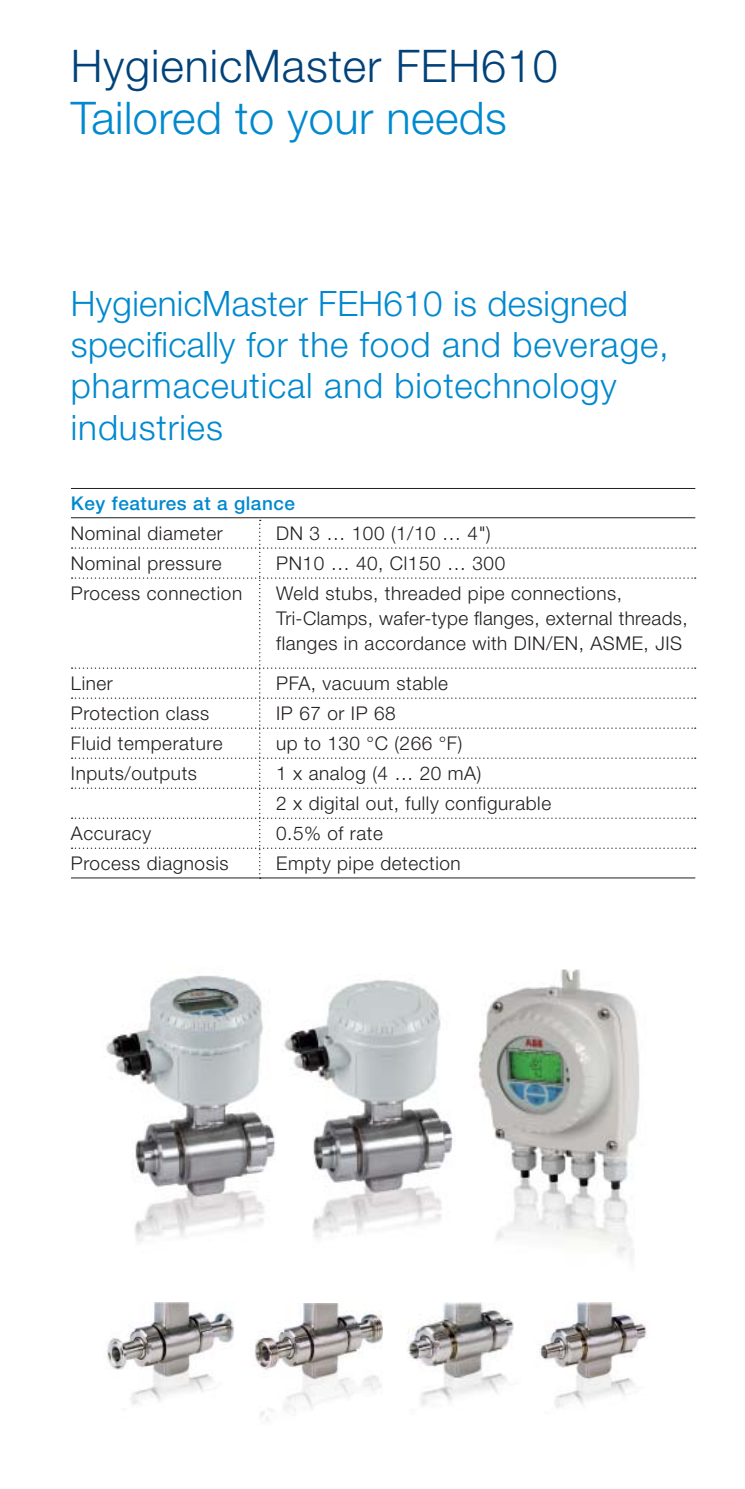
<style>
.page{position:relative;width:745px;height:1489px;background:#fff}
.page>*{position:absolute;margin:0;border:0;box-sizing:border-box;transform-origin:0 0}
.t1{font:300 45px "Helvetica Neue LT Pro";letter-spacing:.02em;color:#00427a}
.t2{font:300 45px "Helvetica Neue LT Pro";letter-spacing:.01em;color:#0089cf}
.t3{font:300 35px/41.2px "Helvetica Neue LT Pro";letter-spacing:.025em;color:#0089cf}
.t4{font:300 19px/25px "Helvetica Neue LT Pro";letter-spacing:.03em;color:#231f20}
.t5{font:500 19px "Helvetica Neue LT Pro";letter-spacing:.03em;color:#0089cf}
</style>
<div class="page">
<hr style="left:71px;top:488px;width:623px;height:1px;background:#231f20">
<hr style="left:71px;top:517px;width:623px;height:1px;background:#231f20">
<svg style="left:71px;top:520px;width:624px;height:358px"></svg>
<img style="left:478px;top:969px;width:162px;height:289px">
<img style="left:106px;top:1302px;width:129px;height:103px">
<img style="left:106px;top:975px;width:169px;height:267px">
<img style="left:284px;top:980px;width:169px;height:258px">
<img style="left:254px;top:1303px;width:129px;height:118px">
<img style="left:407px;top:1302px;width:107px;height:104px">
<img style="left:539px;top:1302px;width:108px;height:106px">
<h1 class="t1" style="left:71px;top:50px;width:488px">HygienicMaster FEH610</h1>
<h1 class="t2" style="left:71px;top:102px;width:437px">Tailored to your needs</h1>
<h2 class="t3" style="left:71px;top:287px;width:599px">HygienicMaster FEH610 is designed specifically for the food and beverage, pharmaceutical and biotechnology industries</h2>
<p class="t5" style="left:71px;top:496px;width:225px">Key features at a glance</p>
<p class="t4" style="left:71px;top:523px;width:153px">Nominal diameter</p>
<p class="t4" style="left:276px;top:523px;width:216px">DN 3 … 100 (1/10 … 4")</p>
<p class="t4" style="left:71px;top:553px;width:152px">Nominal pressure</p>
<p class="t4" style="left:276px;top:553px;width:230px">PN10 … 40, Cl150 … 300</p>
<p class="t4" style="left:71px;top:583px;width:173px">Process connection</p>
<p class="t4" style="left:276px;top:583px;width:413px">Weld stubs, threaded pipe connections,<br>Tri-Clamps, wafer-type flanges, external threads, flanges in accordance with DIN/EN, ASME, JIS</p>
<p class="t4" style="left:71px;top:673px;width:43px">Liner</p>
<p class="t4" style="left:276px;top:673px;width:173px">PFA, vacuum stable</p>
<p class="t4" style="left:71px;top:703px;width:140px">Protection class</p>
<p class="t4" style="left:276px;top:703px;width:121px">IP 67 or IP 68</p>
<p class="t4" style="left:71px;top:733px;width:153px">Fluid temperature</p>
<p class="t4" style="left:276px;top:733px;width:187px">up to 130 °C (266 °F)</p>
<p class="t4" style="left:71px;top:763px;width:127px">Inputs/outputs</p>
<p class="t4" style="left:276px;top:761px;width:276px;line-height:30px">1 x analog (4 … 20 mA)<br>2 x digital out, fully configurable</p>
<p class="t4" style="left:71px;top:823px;width:82px">Accuracy</p>
<p class="t4" style="left:276px;top:823px;width:108px">0.5% of rate</p>
<p class="t4" style="left:71px;top:853px;width:159px">Process diagnosis</p>
<p class="t4" style="left:276px;top:853px;width:186px">Empty pipe detection</p>
</div>
